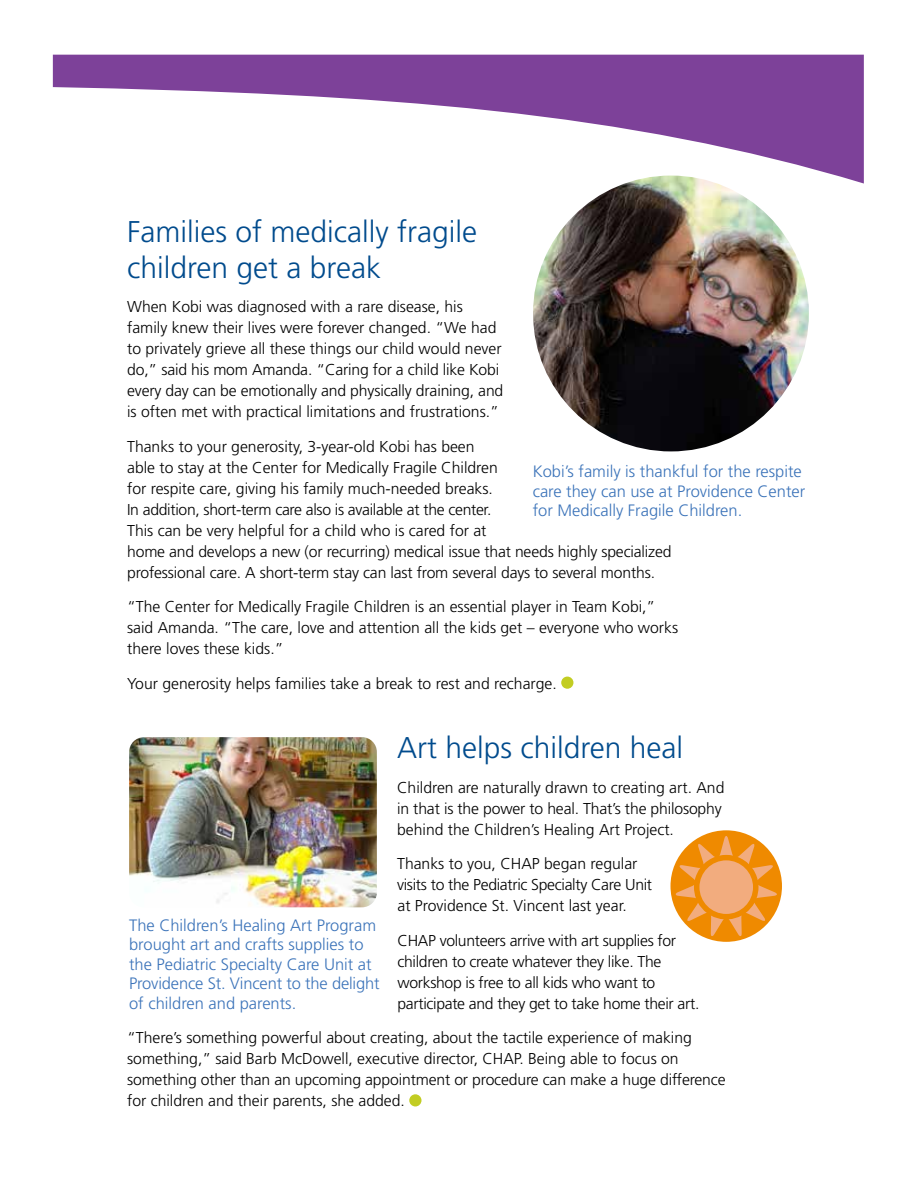
<style>
.page{position:relative;width:918px;height:1188px;background:#fff}
.page>*{position:absolute;margin:0;border:0;box-sizing:border-box;transform-origin:0 0}
.t1{font:300 30px/36px "Frutiger";color:#004b8d}
.t2{font:300 16.5px/19.5px "Frutiger";color:#3b73b9}
.t3{font:300 15.75px/21px "Frutiger";color:#000}
.t4{font:300 15.75px/21px "Frutiger";letter-spacing:-.02em;color:#000}
</style>
<div class="page">
<svg style="left:53px;top:55px;width:811px;height:129px"></svg>
<img style="left:533px;top:176px;width:276px;height:275px;border-radius:138px">
<img style="left:129px;top:737px;width:248px;height:170px">
<div style="left:670px;top:830px;width:112px;height:112px;background:#ef8a00;border-radius:50%"></div>
<svg style="left:676px;top:836px;width:101px;height:100px"></svg>
<div style="left:561px;top:677px;width:12px;height:12px;background:#c2cd23;border-radius:50%"></div>
<div style="left:409px;top:1094px;width:13px;height:12px;background:#c2cd23;border-radius:50%"></div>
<h1 class="t1" style="left:127px;top:214px;width:351px">Families of medically fragile children get a break</h1>
<p class="t3" style="left:127px;top:297px;width:378px">When Kobi was diagnosed with a rare disease, his family knew their lives were forever changed. “We had to privately grieve all these things our child would never do,” said his mom Amanda. “Caring for a child like Kobi every day can be emotionally and physically draining, and is often met with practical limitations and frustrations.”</p>
<p class="t3" style="left:127px;top:436px;width:546px">Thanks to your generosity, 3-year-old Kobi has been<br>able to stay at the Center for Medically Fragile Children<br>for respite care, giving his family much-needed breaks.<br>In addition, short-term care also is available at the center.<br>This can be very helpful for a child who is cared for at<br>home and develops a new (or recurring) medical issue that needs highly specialized professional care. A short-term stay can last from several days to several months.</p>
<p class="t3" style="left:127px;top:596px;width:553px">“The Center for Medically Fragile Children is an essential player in Team Kobi,” said Amanda. “The care, love and attention all the kids get – everyone who works there loves these kids.”</p>
<p class="t3" style="left:127px;top:673px;width:431px">Your generosity helps families take a break to rest and recharge.</p>
<p class="t2" style="left:533px;top:462px;width:274px">Kobi’s family is thankful for the respite care they can use at Providence Center for Medically Fragile Children.</p>
<h1 class="t1" style="left:397px;top:731px;width:288px">Art helps children heal</h1>
<p class="t3" style="left:397px;top:777px;width:329px">Children are naturally drawn to creating art. And in that is the power to heal. That’s the philosophy behind the Children’s Healing Art Project.</p>
<p class="t3" style="left:397px;top:854px;width:257px">Thanks to you, CHAP began regular visits to the Pediatric Specialty Care Unit at Providence St. Vincent last year.</p>
<p class="t4" style="left:397px;top:930px;width:303px">CHAP volunteers arrive with art supplies for children to create whatever they like. The workshop is free to all kids who want to participate and they get to take home their art.</p>
<p class="t3" style="left:127px;top:1028px;width:600px">“There’s something powerful about creating, about the tactile experience of making something,” said Barb McDowell, executive director, CHAP. Being able to focus on something other than an upcoming appointment or procedure can make a huge difference for children and their parents, she added.</p>
<p class="t2" style="left:129px;top:916px;width:252px">The Children’s Healing Art Program brought art and crafts supplies to the Pediatric Specialty Care Unit at Providence St. Vincent to the delight of children and parents.</p>
</div>
